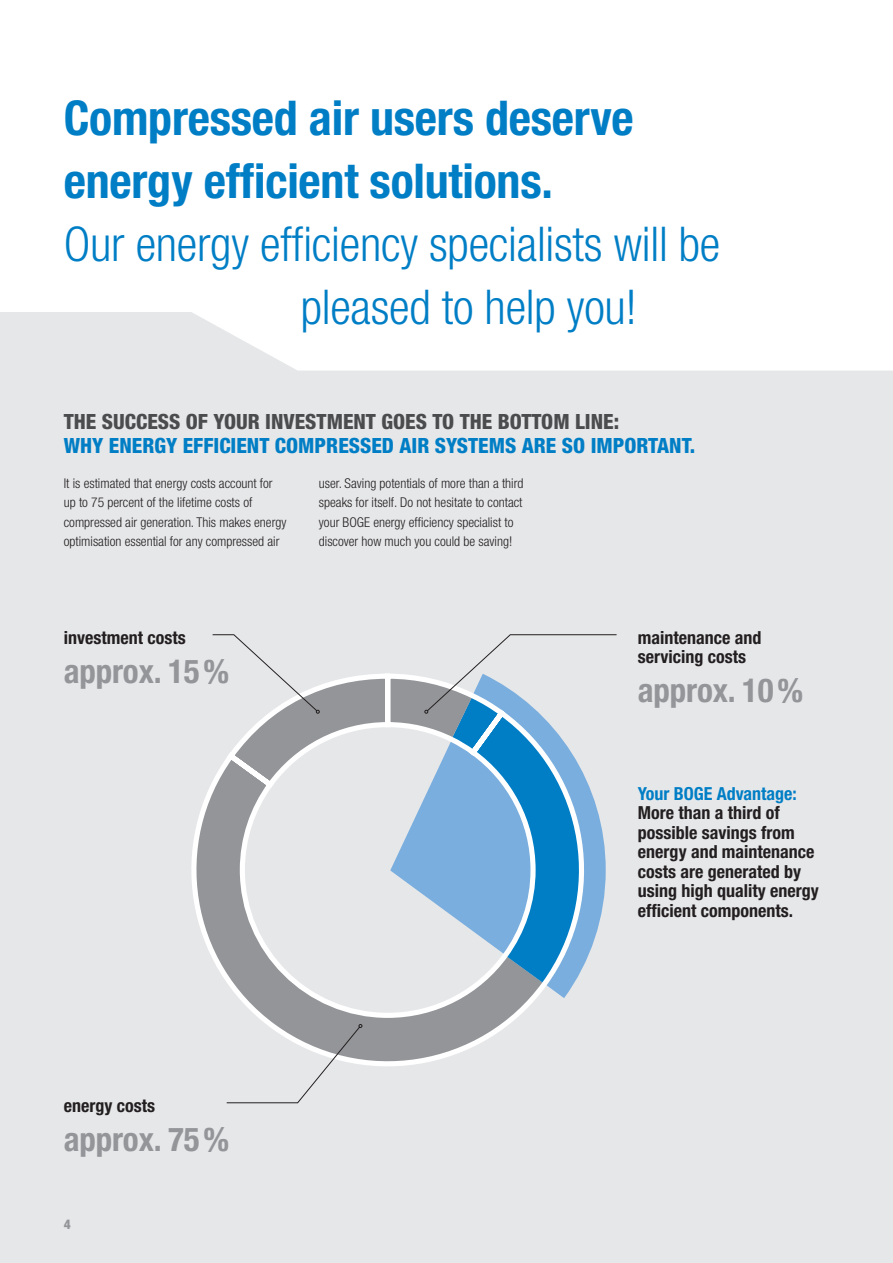
<style>
.page{position:relative;width:893px;height:1263px;background:#fff}
.page>*{position:absolute;margin:0;border:0;box-sizing:border-box;transform-origin:0 0}
.t1{font:300 condensed 48px/63px "Helvetica Neue";letter-spacing:-.005em;color:#007ec5}
.t2{font:700 condensed 48px/63px "Helvetica Neue";letter-spacing:-.005em;color:#007ec5}
.t3{font:700 condensed 33px "Helvetica Neue";letter-spacing:-.005em;color:#939598}
.t4{font:800 condensed 21px "Helvetica Neue";color:#007ec5}
.t5{font:800 condensed 21px "Helvetica Neue";color:#4b4c4d}
.t6{font:700 condensed 18px/19.5px "Helvetica Neue";color:#231f20}
.t7{font:700 condensed 18px "Helvetica Neue";color:#007ec5}
.t8{font:300 condensed 13.5px/19.5px "Helvetica Neue";color:#231f20}
.t9{font:800 condensed 13.5px "Helvetica Neue";color:#939598}
</style>
<div class="page">
<div style="left:0;top:312px;width:893px;height:951px;background:#e6e7e9"></div>
<svg style="left:168px;top:671px;width:44px;height:426px;background:#e1e2e4"></svg>
<svg style="left:212px;top:634px;width:405px;height:469px;background:#bacbd8"></svg>
<h1 class="t2" style="left:64px;top:90px;width:571px">Compressed air users deserve energy efficient solutions.</h1>
<h1 class="t1" style="left:301px;top:216px;width:421px;text-indent:-237px">Our energy efficiency specialists will be pleased to help you!</h1>
<h3 class="t5" style="left:64px;top:409px;width:557px">THE SUCCESS OF YOUR INVESTMENT GOES TO THE BOTTOM LINE:</h3>
<h3 class="t4" style="left:64px;top:433px;width:633px">WHY ENERGY EFFICIENT COMPRESSED AIR SYSTEMS ARE SO IMPORTANT.</h3>
<p class="t8" style="left:319px;top:474px;width:206px">user. Saving potentials of more than a third speaks for itself. Do not hesitate to contact your BOGE energy efficiency specialist to discover how much you could be saving!</p>
<p class="t8" style="left:64px;top:474px;width:224px">It is estimated that energy costs account for up to 75 percent of the lifetime costs of compressed air generation. This makes energy optimisation essential for any compressed air</p>
<h3 class="t6" style="left:64px;top:629px;width:123px">investment costs</h3>
<h2 class="t3" style="left:64px;top:659px;width:167px">approx. 15 %</h2>
<h3 class="t6" style="left:64px;top:1097px;width:93px">energy costs</h3>
<h2 class="t3" style="left:64px;top:1127px;width:167px">approx. 75 %</h2>
<p class="t9" style="left:64px;top:1215px;width:9px">4</p>
<h3 class="t6" style="left:638px;top:629px;width:125px">maintenance and servicing costs</h3>
<h2 class="t3" style="left:638px;top:678px;width:167px">approx. 10 %</h2>
<h3 class="t7" style="left:638px;top:787px;width:160px">Your BOGE Advantage:</h3>
<h3 class="t6" style="left:638px;top:804px;width:183px">More than a third of possible savings from energy and maintenance costs are generated by using high quality energy efficient components.</h3>
</div>
